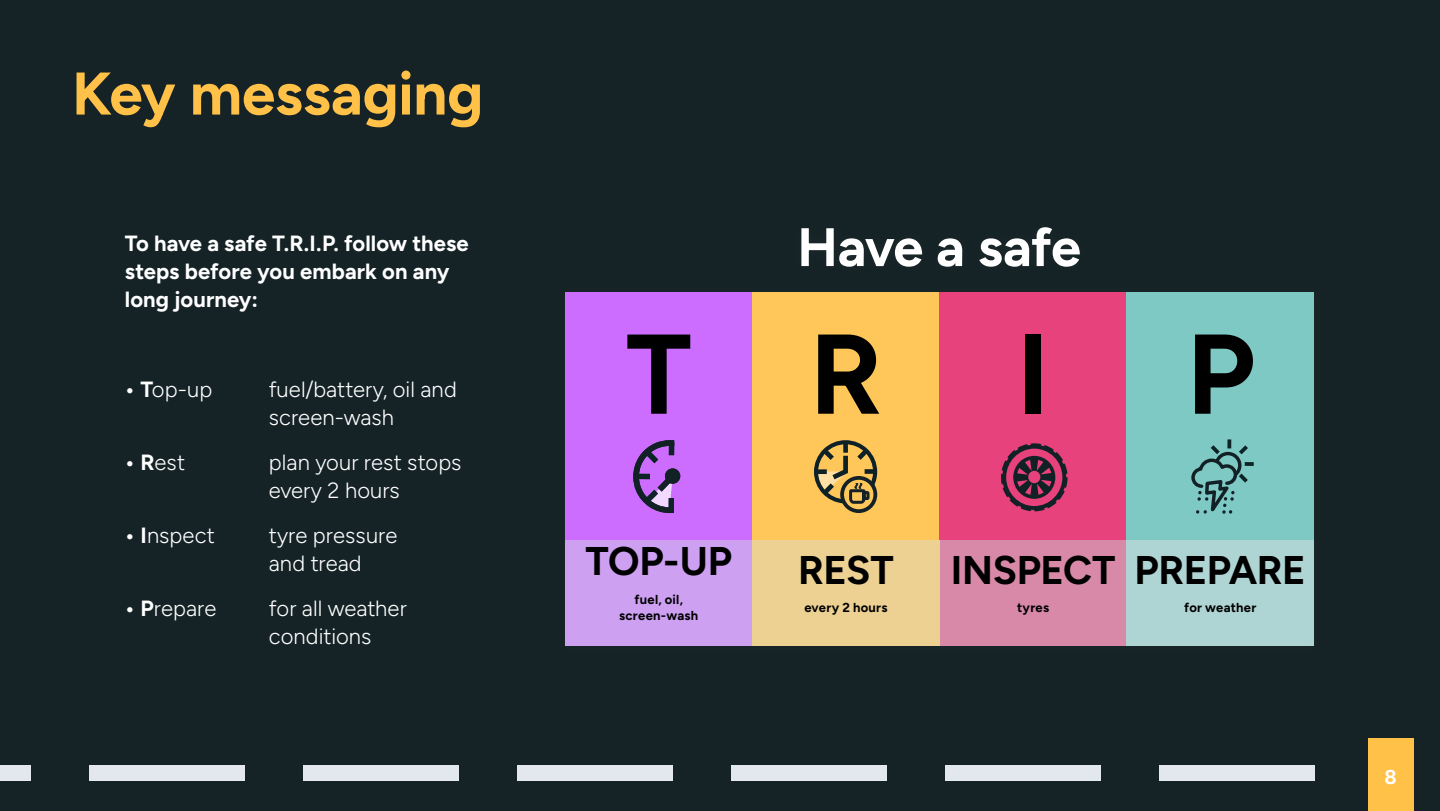
<style>
.page{position:relative;width:1440px;height:811px;background:#152326}
.page>*{position:absolute;margin:0;border:0;box-sizing:border-box;transform-origin:0 0}
.t1{font:300 113px "Figtree";color:#000}
.t2{font:300 60px "Figtree";letter-spacing:-.005em;color:#ffc148}
.t3{font:300 54px "Figtree";letter-spacing:-.02em;color:#fff}
.t4{font:300 40px "Figtree";letter-spacing:-.01em;color:#000}
.t5{font:300 22px/28px "Figtree";letter-spacing:.005em;color:#fff}
.t6{font:300 20px "Figtree";color:#fff}
.t7{font:300 13px/16.4px "Figtree";letter-spacing:.02em;color:#000;text-align:center}
</style>
<div class="page">
<div style="left:565px;top:292px;width:187px;height:248px;background:#cc6dff"></div>
<div style="left:752px;top:292px;width:187px;height:248px;background:#ffc75a"></div>
<div style="left:939px;top:292px;width:188px;height:248px;background:#e7427c"></div>
<div style="left:1127px;top:292px;width:187px;height:248px;background:#7ec9c4"></div>
<div style="left:940px;top:540px;width:187px;height:106px;background:#d789a7"></div>
<div style="left:565px;top:540px;width:187px;height:106px;background:#cda0f2"></div>
<div style="left:752px;top:540px;width:188px;height:106px;background:#edd193"></div>
<div style="left:1127px;top:540px;width:187px;height:106px;background:#afd4d4"></div>
<div style="left:1368px;top:738px;width:45px;height:72px;background:#ffc148"></div>
<div style="left:517px;top:765px;width:155px;height:15px;background:#e2e8ed"></div>
<div style="left:731px;top:765px;width:155px;height:15px;background:#e2e8ed"></div>
<div style="left:89px;top:765px;width:155px;height:15px;background:#e2e8ed"></div>
<div style="left:303px;top:765px;width:155px;height:15px;background:#e2e8ed"></div>
<div style="left:0;top:765px;width:30px;height:15px;background:#e2e8ed"></div>
<div style="left:1159px;top:765px;width:155px;height:15px;background:#e2e8ed"></div>
<div style="left:945px;top:765px;width:155px;height:15px;background:#e2e8ed"></div>
<svg style="left:633px;top:440px;width:42px;height:73px"></svg>
<div style="left:665px;top:468px;width:15px;height:16px;background:#122126;border-radius:50%"></div>
<svg style="left:1001px;top:443px;width:67px;height:68px"></svg>
<svg style="left:814px;top:440px;width:63px;height:73px"></svg>
<svg style="left:1191px;top:439px;width:63px;height:75px"></svg>
<h2 class="t2" style="left:72px;top:70px;width:413px">Key messaging</h2>
<p class="t5" style="left:125px;top:231px;width:345px">To have a safe T.R.I.P. follow these steps before you embark on any long journey:</p>
<p class="t5" style="left:125px;top:377px;width:89px">• Top-up</p>
<p class="t5" style="left:269px;top:376px;width:190px">fuel/battery, oil and screen-wash</p>
<p class="t5" style="left:125px;top:450px;width:62px">• Rest</p>
<p class="t5" style="left:269px;top:449px;width:194px">plan your rest stops every 2 hours</p>
<p class="t5" style="left:125px;top:523px;width:92px">• Inspect</p>
<p class="t5" style="left:269px;top:522px;width:130px">tyre pressure and tread</p>
<p class="t5" style="left:125px;top:596px;width:93px">• Prepare</p>
<p class="t5" style="left:269px;top:595px;width:139px">for all weather conditions</p>
<h3 class="t3" style="left:797px;top:226px;width:285px">Have a safe</h3>
<h1 class="t1" style="left:626px;top:308px;width:630px">TRIP</h1>
<h3 class="t4" style="left:586px;top:545px;width:148px">TOP-UP</h3>
<p class="t7" style="left:619px;top:592px;width:81px">fuel, oil, screen-wash</p>
<h3 class="t4" style="left:798px;top:554px;width:97px">REST</h3>
<p class="t7" style="left:804px;top:600px;width:85px">every 2 hours</p>
<h3 class="t4" style="left:951px;top:554px;width:166px">INSPECT</h3>
<p class="t7" style="left:1017px;top:600px;width:34px">tyres</p>
<h3 class="t4" style="left:1135px;top:554px;width:173px">PREPARE</h3>
<p class="t7" style="left:1184px;top:600px;width:74px">for weather</p>
<p class="t6" style="left:1385px;top:769px;width:14px">8</p>
</div>
